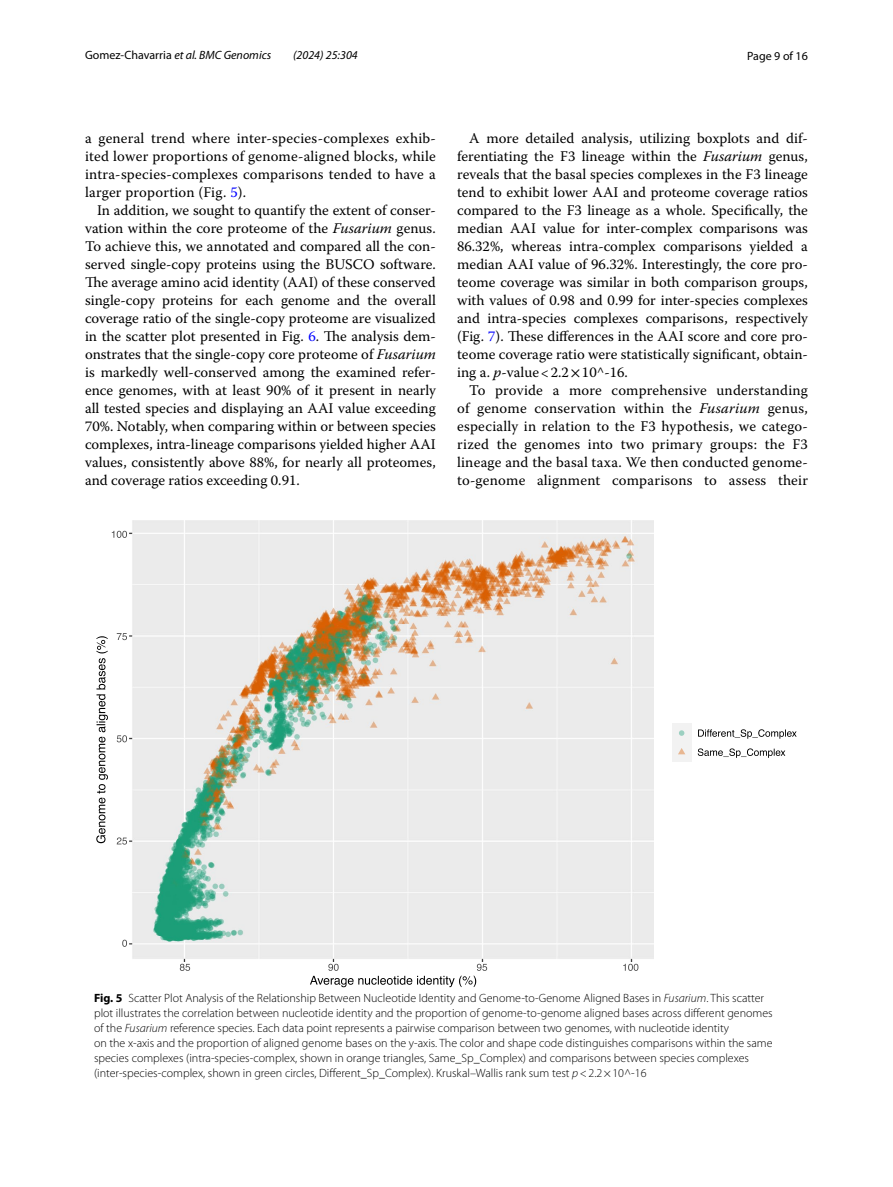
<style>
.page{position:relative;width:893px;height:1187px;background:#fff}
.page>*{position:absolute;margin:0;border:0;box-sizing:border-box;transform-origin:0 0}
.t1{font:14.7px/18px "Warnock Pro";letter-spacing:.005em;color:#000;text-align:justify}
.t2{font:300 12px/15px "Myriad Pro";color:#000}
.t3{font:italic 12px "Myriad Pro";color:#000}
.t4{font:12px "Myriad Pro";color:#000}
.s1{font-style:normal}
.s2{color:#00f}
.s3{font-style:italic}
.s4{font-family:"STIX"}
.s5{font-weight:700}
</style>
<div class="page">
<svg style="left:122px;top:939px;width:5px;height:7px"></svg>
<svg style="left:117px;top:837px;width:10px;height:7px"></svg>
<svg style="left:117px;top:735px;width:10px;height:7px"></svg>
<svg style="left:117px;top:633px;width:10px;height:7px"></svg>
<svg style="left:112px;top:530px;width:15px;height:8px"></svg>
<svg style="left:180px;top:963px;width:10px;height:7px"></svg>
<svg style="left:623px;top:963px;width:15px;height:7px"></svg>
<svg style="left:310px;top:963px;width:177px;height:24px"></svg>
<svg style="left:96px;top:636px;width:12px;height:207px"></svg>
<div style="left:672px;top:723px;width:19px;height:19px;background:#f2f2f2"></div>
<svg style="left:679px;top:730px;width:5px;height:5px"></svg>
<div style="left:672px;top:742px;width:19px;height:19px;background:#f2f2f2"></div>
<svg style="left:678px;top:748px;width:7px;height:6px"></svg>
<svg style="left:698px;top:729px;width:99px;height:9px"></svg>
<svg style="left:698px;top:748px;width:87px;height:9px"></svg>
<img style="left:130px;top:521px;width:524px;height:440px">
<p class="t3" style="left:85px;top:48px;width:188px"><span class="s1">Gomez‑Chavarria</span> et al. BMC Genomics</p>
<p class="t3" style="left:293px;top:48px;width:66px">(2024) 25:304</p>
<p class="t4" style="left:747px;top:48px;width:62px">Page 9 of 16</p>
<p class="t1" style="left:85px;top:128px;width:352px">a general trend where inter-species-complexes exhib&shy;ited lower proportions of genome-aligned blocks, while intra-species-complexes comparisons tended to have a larger proportion (Fig. <span class="s2">5</span>).</p>
<p class="t1" style="left:85px;top:200px;width:352px;text-indent:12px">In addition, we sought to quantify the extent of conser&shy;vation within the core proteome of the <span class="s3">Fusarium</span> genus.<br>To achieve this, we annotated and compared all the con&shy;served single-copy proteins using the BUSCO software.<br>The average amino acid identity (AAI) of these conserved single-copy proteins for each genome and the overall coverage ratio of the single-copy proteome are visualized in the scatter plot presented in Fig. <span class="s2">6</span>. The analysis dem&shy;onstrates that the single-copy core proteome of <span class="s3">Fusarium </span>is markedly well-conserved among the examined refer&shy;ence genomes, with at least 90% of it present in nearly all tested species and displaying an AAI value exceeding 70%. Notably, when comparing within or between species complexes, intra-lineage comparisons yielded higher AAI values, consistently above 88%, for nearly all proteomes, and coverage ratios exceeding 0.91.</p>
<p class="t1" style="left:457px;top:128px;width:352px;text-indent:12px">A more detailed analysis, utilizing boxplots and dif&shy;ferentiating the F3 lineage within the <span class="s3">Fusarium</span> genus, reveals that the basal species complexes in the F3 lineage tend to exhibit lower AAI and proteome coverage ratios compared to the F3 lineage as a whole. Specifically, the median AAI value for inter-complex comparisons was 86.32%, whereas intra-complex comparisons yielded a median AAI value of 96.32%. Interestingly, the core pro&shy;teome coverage was similar in both comparison groups, with values of 0.98 and 0.99 for inter-species complexes and intra-species complexes comparisons, respectively (Fig. <span class="s2">7</span>). These differences in the AAI score and core pro&shy;teome coverage ratio were statistically significant, obtain&shy;ing a. <span class="s3">p</span>-value&lt;2.2<span class="s4">×</span>10^-16.</p>
<p class="t1" style="left:457px;top:380px;width:352px;text-indent:12px">To provide a more comprehensive understanding of genome conservation within the <span class="s3">Fusarium</span> genus, especially in relation to the F3 hypothesis, we catego&shy;rized the genomes into two primary groups: the F3 lineage and the basal taxa. We then conducted genome&shy;to-genome alignment comparisons to assess their</p>
<p class="t2" style="left:94px;top:991px;width:680px"><span class="s5">Fig. 5</span> Scatter Plot Analysis of the Relationship Between Nucleotide Identity and Genome-to-Genome Aligned Bases in <span class="s3">Fusarium</span>. This scatter plot illustrates the correlation between nucleotide identity and the proportion of genome-to-genome aligned bases across different genomes of the <span class="s3">Fusarium</span> reference species. Each data point represents a pairwise comparison between two genomes, with nucleotide identity<br>on the x-axis and the proportion of aligned genome bases on the y-axis. The color and shape code distinguishes comparisons within the same species complexes (intra-species-complex, shown in orange triangles, Same_Sp_Complex) and comparisons between species complexes (inter-species-complex, shown in green circles, Different_Sp_Complex). Kruskal–Wallis rank sum test <span class="s3">p</span>&lt;2.2×10^-16</p>
</div>
